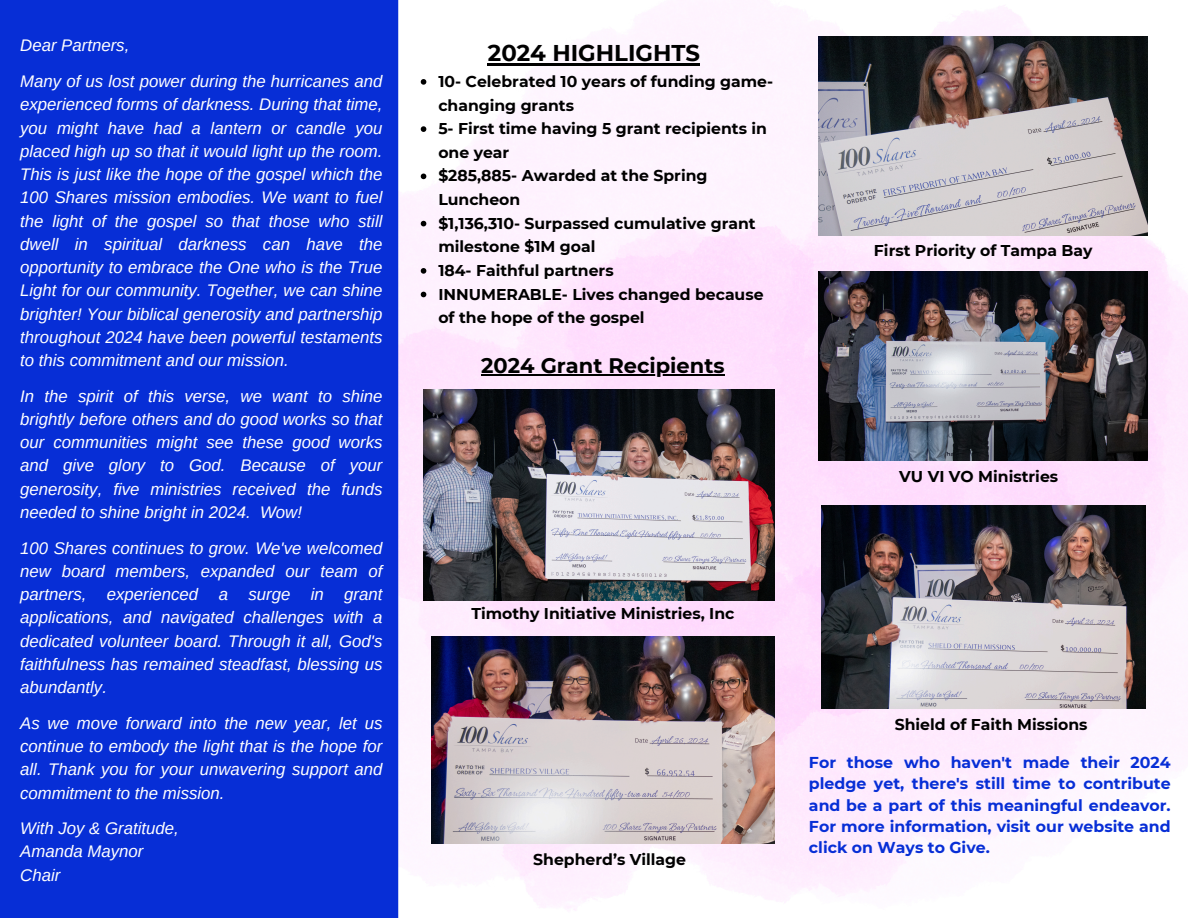
<style>
.page{position:relative;width:1188px;height:918px;background:#fff}
.page>*{position:absolute;margin:0;border:0;box-sizing:border-box;transform-origin:0 0}
.t1{font:700 22.8px "Montserrat";color:#000}
.t2{font:700 21px "Montserrat";color:#000}
.t3{font:italic 16.8px/23.2px "Arimo";color:#fff;text-align:justify}
.t4{font:700 15.75px/21.3px "Montserrat";color:#072ed6;text-align:justify}
.t5{font:700 15.6px/23.7px "Montserrat";color:#000}
</style>
<div class="page">
<img style="left:398px;top:0;width:790px;height:918px">
<img style="left:424px;top:389px;width:351px;height:212px">
<img style="left:819px;top:36px;width:328px;height:199px">
<img style="left:431px;top:637px;width:343px;height:207px">
<img style="left:819px;top:271px;width:328px;height:189px">
<img style="left:821px;top:506px;width:324px;height:202px">
<div style="left:0;top:0;width:398px;height:918px;background:#072ed6"></div>
<hr style="left:488px;top:63px;width:212px;height:3px;background:#000">
<svg style="left:421px;top:79px;width:5px;height:6px"></svg>
<svg style="left:421px;top:126px;width:5px;height:6px"></svg>
<svg style="left:421px;top:174px;width:5px;height:5px"></svg>
<svg style="left:421px;top:221px;width:5px;height:5px"></svg>
<svg style="left:421px;top:268px;width:5px;height:6px"></svg>
<svg style="left:421px;top:292px;width:5px;height:5px"></svg>
<hr style="left:481px;top:374px;width:244px;height:1px;background:#000">
<p class="t3" style="left:20px;top:34px;width:111px">Dear Partners,</p>
<p class="t3" style="left:20px;top:70px;width:364px">Many of us lost power during the hurricanes and experienced forms of darkness. During that time, you might have had a lantern or candle you placed high up so that it would light up the room.<br>This is just like the hope of the gospel which the 100 Shares mission embodies. We want to fuel the light of the gospel so that those who still dwell in spiritual darkness can have the opportunity to embrace the One who is the True Light for our community. Together, we can shine brighter! Your biblical generosity and partnership throughout 2024 have been powerful testaments to this commitment and our mission.</p>
<p class="t3" style="left:20px;top:384px;width:364px">In the spirit of this verse, we want to shine brightly before others and do good works so that our communities might see these good works and give glory to God. Because of your generosity, five ministries received the funds needed to shine bright in 2024. Wow!</p>
<h1 class="t3" style="left:20px;top:536px;width:364px">100 Shares continues to grow. We've welcomed new board members, expanded our team of partners, experienced a surge in grant applications, and navigated challenges with a dedicated volunteer board. Through it all, God's faithfulness has remained steadfast, blessing us abundantly.</h1>
<p class="t3" style="left:20px;top:711px;width:364px">As we move forward into the new year, let us continue to embody the light that is the hope for all. Thank you for your unwavering support and commitment to the mission.</p>
<p class="t3" style="left:20px;top:817px;width:160px">With Joy &amp; Gratitude,</p>
<p class="t3" style="left:20px;top:840px;width:125px">Amanda Maynor</p>
<p class="t3" style="left:20px;top:863px;width:42px">Chair</p>
<p class="t1" style="left:488px;top:39px;width:214px">2024 HIGHLIGHTS</p>
<p class="t5" style="left:438px;top:69px;width:336px">10- Celebrated 10 years of funding game&shy;changing grants</p>
<p class="t5" style="left:438px;top:117px;width:330px">5- First time having 5 grant recipients in one year</p>
<p class="t5" style="left:438px;top:164px;width:271px">$285,885- Awarded at the Spring<br>Luncheon</p>
<p class="t5" style="left:438px;top:211px;width:319px">$1,136,310- Surpassed cumulative grant milestone $1M goal</p>
<p class="t5" style="left:438px;top:258px;width:177px">184- Faithful partners</p>
<p class="t5" style="left:438px;top:282px;width:327px">INNUMERABLE- Lives changed because of the hope of the gospel</p>
<p class="t2" style="left:481px;top:353px;width:245px">2024 Grant Recipients</p>
<h2 class="t5" style="left:874px;top:239px;width:220px">First Priority of Tampa Bay</h2>
<p class="t5" style="left:899px;top:464px;width:160px">VU VI VO Ministries</p>
<p class="t5" style="left:471px;top:601px;width:265px">Timothy Initiative Ministries, Inc</p>
<p class="t5" style="left:533px;top:848px;width:154px">Shepherd’s Village</p>
<h3 class="t5" style="left:895px;top:713px;width:194px">Shield of Faith Missions</h3>
<p class="t4" style="left:809px;top:752px;width:363px">For those who haven't made their 2024 pledge yet, there's still time to contribute and be a part of this meaningful endeavor.<br>For more information, visit our website and click on Ways to Give.</p>
</div>
